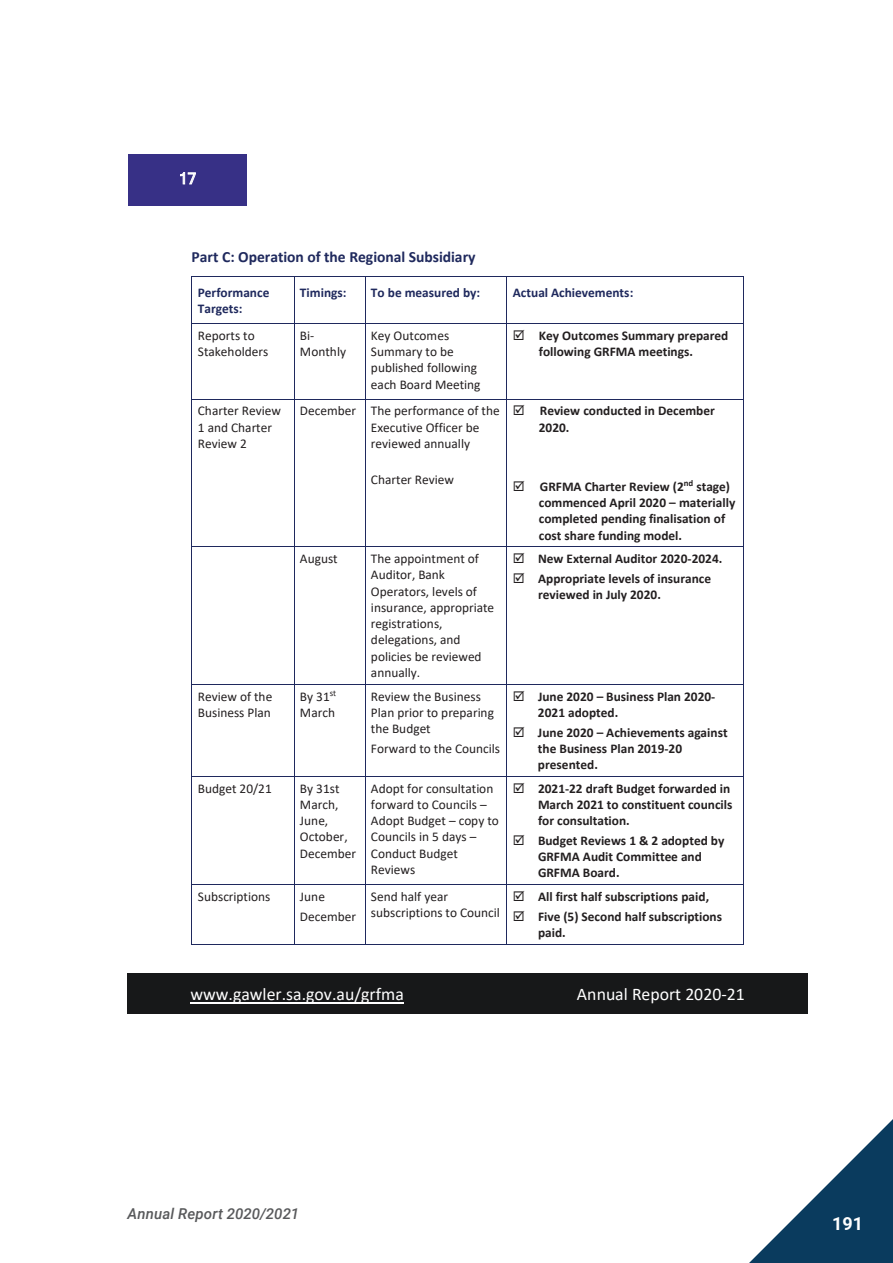
<style>
.page{position:relative;width:893px;height:1263px;background:#fff}
.page>*{position:absolute;margin:0;border:0;box-sizing:border-box;transform-origin:0 0}
.t1{font:700 18px "Roboto";color:#fff}
.t2{font:17.7px "Calibri";color:#fff}
.t3{font:700 15.6px "Calibri";color:#1f295d}
.t4{font:15.6px "Microsoft Sans Serif";color:#fff}
.t5{font:italic 500 15px "Roboto";letter-spacing:.01em;color:#58595b}
.t6{font:13.35px/16.4px "Calibri";color:#231f20}
.t7{font:700 13.35px/16.2px "Calibri";color:#231f20}
.t8{font:700 13.35px/16.2px "Calibri";color:#1f295d}
</style>
<div class="page">
<svg style="left:749px;top:1119px;width:144px;height:144px"></svg>
<div style="left:128px;top:974px;width:680px;height:40px;background:#171819"></div>
<hr style="left:191px;top:1002px;width:213px;height:1px;background:#fff">
<div style="left:128px;top:154px;width:119px;height:52px;background:#373086"></div>
<hr style="left:192px;top:277px;width:102px;height:1px;background:#1f295d">
<hr style="left:294px;top:277px;width:71px;height:1px;background:#1f295d">
<hr style="left:365px;top:277px;width:142px;height:1px;background:#1f295d">
<hr style="left:507px;top:277px;width:236px;height:1px;background:#1f295d">
<hr style="left:192px;top:277px;width:1px;height:46px;background:#1f295d">
<hr style="left:294px;top:277px;width:1px;height:46px;background:#1f295d">
<hr style="left:365px;top:277px;width:1px;height:46px;background:#1f295d">
<hr style="left:507px;top:277px;width:1px;height:46px;background:#1f295d">
<hr style="left:743px;top:277px;width:1px;height:46px;background:#1f295d">
<hr style="left:192px;top:323px;width:102px;height:1px;background:#1f295d">
<hr style="left:294px;top:323px;width:71px;height:1px;background:#1f295d">
<hr style="left:365px;top:323px;width:142px;height:1px;background:#1f295d">
<hr style="left:507px;top:323px;width:236px;height:1px;background:#1f295d">
<hr style="left:192px;top:324px;width:1px;height:75px;background:#1f295d">
<hr style="left:294px;top:324px;width:1px;height:75px;background:#1f295d">
<hr style="left:365px;top:324px;width:1px;height:75px;background:#1f295d">
<hr style="left:507px;top:324px;width:1px;height:75px;background:#1f295d">
<hr style="left:743px;top:324px;width:1px;height:75px;background:#1f295d">
<hr style="left:192px;top:399px;width:102px;height:1px;background:#1f295d">
<hr style="left:294px;top:399px;width:71px;height:1px;background:#1f295d">
<hr style="left:365px;top:399px;width:142px;height:1px;background:#1f295d">
<hr style="left:507px;top:399px;width:236px;height:1px;background:#1f295d">
<hr style="left:192px;top:399px;width:1px;height:147px;background:#1f295d">
<hr style="left:294px;top:399px;width:1px;height:147px;background:#1f295d">
<hr style="left:365px;top:399px;width:1px;height:147px;background:#1f295d">
<hr style="left:507px;top:399px;width:1px;height:147px;background:#1f295d">
<hr style="left:743px;top:399px;width:1px;height:147px;background:#1f295d">
<hr style="left:192px;top:546px;width:102px;height:1px;background:#1f295d">
<hr style="left:294px;top:546px;width:71px;height:1px;background:#1f295d">
<hr style="left:365px;top:546px;width:142px;height:1px;background:#1f295d">
<hr style="left:507px;top:546px;width:236px;height:1px;background:#1f295d">
<hr style="left:192px;top:547px;width:1px;height:137px;background:#1f295d">
<hr style="left:294px;top:547px;width:1px;height:137px;background:#1f295d">
<hr style="left:365px;top:547px;width:1px;height:137px;background:#1f295d">
<hr style="left:507px;top:547px;width:1px;height:137px;background:#1f295d">
<hr style="left:743px;top:547px;width:1px;height:137px;background:#1f295d">
<hr style="left:192px;top:684px;width:102px;height:1px;background:#1f295d">
<hr style="left:294px;top:684px;width:71px;height:1px;background:#1f295d">
<hr style="left:365px;top:684px;width:142px;height:1px;background:#1f295d">
<hr style="left:507px;top:684px;width:236px;height:1px;background:#1f295d">
<hr style="left:192px;top:685px;width:1px;height:91px;background:#1f295d">
<hr style="left:294px;top:685px;width:1px;height:91px;background:#1f295d">
<hr style="left:365px;top:685px;width:1px;height:91px;background:#1f295d">
<hr style="left:507px;top:685px;width:1px;height:91px;background:#1f295d">
<hr style="left:743px;top:685px;width:1px;height:91px;background:#1f295d">
<hr style="left:192px;top:776px;width:102px;height:1px;background:#1f295d">
<hr style="left:294px;top:776px;width:71px;height:1px;background:#1f295d">
<hr style="left:365px;top:776px;width:142px;height:1px;background:#1f295d">
<hr style="left:507px;top:776px;width:236px;height:1px;background:#1f295d">
<hr style="left:192px;top:776px;width:1px;height:108px;background:#1f295d">
<hr style="left:294px;top:776px;width:1px;height:108px;background:#1f295d">
<hr style="left:365px;top:776px;width:1px;height:108px;background:#1f295d">
<hr style="left:507px;top:776px;width:1px;height:108px;background:#1f295d">
<hr style="left:743px;top:776px;width:1px;height:108px;background:#1f295d">
<hr style="left:192px;top:884px;width:102px;height:1px;background:#1f295d">
<hr style="left:294px;top:884px;width:71px;height:1px;background:#1f295d">
<hr style="left:365px;top:884px;width:142px;height:1px;background:#1f295d">
<hr style="left:507px;top:884px;width:236px;height:1px;background:#1f295d">
<hr style="left:192px;top:885px;width:1px;height:59px;background:#1f295d">
<hr style="left:192px;top:944px;width:102px;height:1px;background:#1f295d">
<hr style="left:294px;top:885px;width:1px;height:59px;background:#1f295d">
<hr style="left:294px;top:944px;width:71px;height:1px;background:#1f295d">
<hr style="left:365px;top:885px;width:1px;height:59px;background:#1f295d">
<hr style="left:365px;top:944px;width:142px;height:1px;background:#1f295d">
<hr style="left:507px;top:885px;width:1px;height:59px;background:#1f295d">
<hr style="left:507px;top:944px;width:236px;height:1px;background:#1f295d">
<hr style="left:743px;top:885px;width:1px;height:59px;background:#1f295d">
<p class="t4" style="left:179px;top:168px;width:19px">17</p>
<p class="t3" style="left:192px;top:246px;width:286px">Part C: Operation of the Regional Subsidiary</p>
<p class="t8" style="left:198px;top:284px;width:73px">Performance<br>Targets:</p>
<p class="t8" style="left:300px;top:284px;width:48px">Timings:</p>
<p class="t8" style="left:371px;top:284px;width:111px">To be measured by:</p>
<p class="t8" style="left:513px;top:284px;width:122px">Actual Achievements:</p>
<p class="t6" style="left:198px;top:327px;width:72px">Reports to<br>Stakeholders</p>
<p class="t6" style="left:300px;top:327px;width:48px">Bi-<br>Monthly</p>
<p class="t6" style="left:371px;top:327px;width:111px">Key Outcomes<br>Summary to be published following each Board Meeting</p>
<p class="t7" style="left:539px;top:327px;width:191px;text-indent:-26px">☑ Key Outcomes Summary prepared following GRFMA meetings.</p>
<p class="t6" style="left:198px;top:403px;width:85px">Charter Review<br>1 and Charter<br>Review 2</p>
<p class="t6" style="left:371px;top:403px;width:130px;text-indent:-71px">December The performance of the<br>Executive Officer be reviewed annually</p>
<p class="t6" style="left:371px;top:471px;width:85px">Charter Review</p>
<p class="t7" style="left:539px;top:403px;width:178px;text-indent:-26px">☑ Review conducted in December<br>2020.</p>
<p class="t7" style="left:539px;top:478px;width:198px;text-indent:-26px">☑ GRFMA Charter Review (2<sup>nd</sup> stage) commenced April 2020 – materially completed pending finalisation of cost share funding model.</p>
<p class="t6" style="left:300px;top:550px;width:39px">August</p>
<p class="t6" style="left:371px;top:550px;width:125px">The appointment of<br>Auditor, Bank<br>Operators, levels of insurance, appropriate registrations, delegations, and policies be reviewed annually.</p>
<p class="t7" style="left:513px;top:550px;width:211px">☑ New External Auditor 2020-2024.</p>
<p class="t7" style="left:538px;top:570px;width:175px;text-indent:-25px">☑ Appropriate levels of insurance reviewed in July 2020.</p>
<p class="t6" style="left:198px;top:688px;width:76px">Review of the<br>Business Plan</p>
<p class="t6" style="left:300px;top:688px;width:38px">By 31<sup>st<br></sup>March</p>
<p class="t6" style="left:371px;top:688px;width:125px">Review the Business<br>Plan prior to preparing the Budget</p>
<p class="t6" style="left:371px;top:740px;width:131px">Forward to the Councils</p>
<p class="t7" style="left:538px;top:688px;width:179px;text-indent:-25px">☑ June 2020 – Business Plan 2020-<br>2021 adopted.</p>
<p class="t7" style="left:538px;top:724px;width:191px;text-indent:-25px">☑ June 2020 – Achievements against the Business Plan 2019-20 presented.</p>
<p class="t6" style="left:198px;top:780px;width:75px">Budget 20/21</p>
<p class="t6" style="left:300px;top:780px;width:58px">By 31st<br>March,<br>June,<br>October,<br>December</p>
<p class="t6" style="left:371px;top:780px;width:129px">Adopt for consultation forward to Councils –<br>Adopt Budget – copy to<br>Councils in 5 days –<br>Conduct Budget<br>Reviews</p>
<p class="t7" style="left:538px;top:780px;width:196px;text-indent:-25px">☑ 2021-22 draft Budget forwarded in<br>March 2021 to constituent councils for consultation.</p>
<p class="t7" style="left:538px;top:832px;width:188px;text-indent:-25px">☑ Budget Reviews 1 &amp; 2 adopted by<br>GRFMA Audit Committee and<br>GRFMA Board.</p>
<p class="t6" style="left:198px;top:888px;width:74px">Subscriptions</p>
<p class="t6" style="left:300px;top:886px;width:58px;line-height:19.6px">June<br>December</p>
<p class="t6" style="left:371px;top:888px;width:131px">Send half year subscriptions to Council</p>
<p class="t7" style="left:513px;top:888px;width:198px">☑ All first half subscriptions paid,</p>
<p class="t7" style="left:538px;top:908px;width:186px;text-indent:-25px">☑ Five (5) Second half subscriptions paid.</p>
<p class="t2" style="left:191px;top:982px;width:215px">www.gawler.sa.gov.au/grfma</p>
<p class="t2" style="left:577px;top:982px;width:169px">Annual Report 2020-21</p>
<p class="t5" style="left:128px;top:1203px;width:173px">Annual Report 2020/2021</p>
<h1 class="t1" style="left:832px;top:1211px;width:32px">191</h1>
</div>
